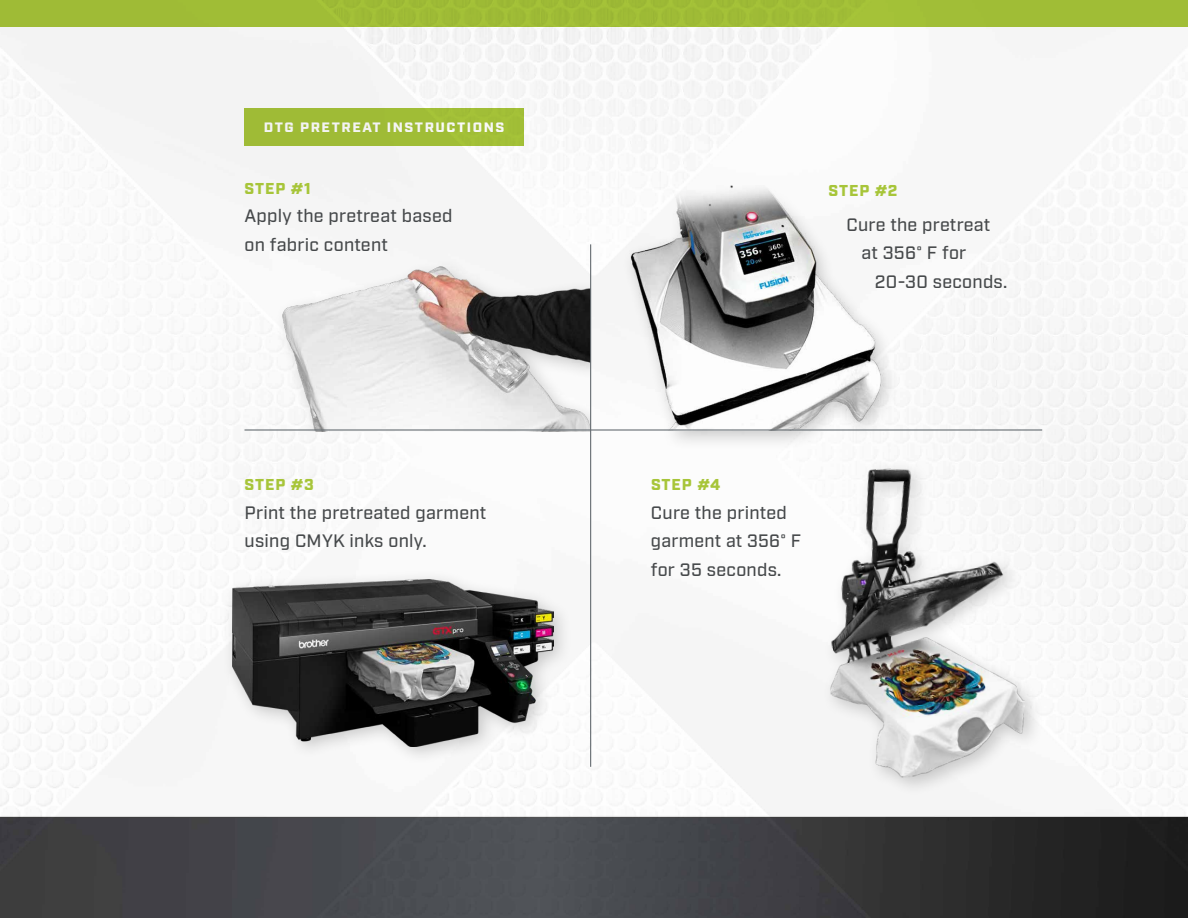
<style>
.page{position:relative;width:1188px;height:918px;background:#fff}
.page>*{position:absolute;margin:0;border:0;box-sizing:border-box;transform-origin:0 0}
.t1{font:500 18px/28.5px "Industry";letter-spacing:.015em;color:#46494b}
.t2{font:900 15.75px "Industry";letter-spacing:.06em;color:#a7c539}
.t3{font:900 13.65px "Industry";letter-spacing:.11em;color:#fff;scale:1.05 1}
</style>
<div class="page">
<img style="left:0;top:27px;width:1188px;height:891px">
<img style="left:231px;top:248px;width:359px;height:183px">
<div style="left:245px;top:108px;width:279px;height:37px;background:#9fbb36"></div>
<div style="left:622px;top:178px;width:278px;height:273px;background:#000;opacity:.2"></div>
<img style="left:627px;top:186px;width:258px;height:243px">
<hr style="left:245px;top:429px;width:797px;height:2px;background:#666d72">
<hr style="left:590px;top:244px;width:1px;height:523px;background:#666d72">
<div style="left:821px;top:460px;width:223px;height:336px;background:#f7f7f7"></div>
<img style="left:815px;top:460px;width:214px;height:322px">
<div style="left:0;top:0;width:1188px;height:27px;background:#a0bd36"></div>
<div style="left:222px;top:569px;width:351px;height:197px;background:#f7f7f7"></div>
<img style="left:233px;top:579px;width:320px;height:167px">
<p class="t3" style="left:264px;top:119px;width:231px">DTG PRETREAT INSTRUCTIONS</p>
<p class="t2" style="left:245px;top:179px;width:68px">STEP #1</p>
<p class="t1" style="left:245px;top:203px;width:210px">Apply the pretreat based on fabric content</p>
<p class="t2" style="left:245px;top:475px;width:71px">STEP #3</p>
<p class="t1" style="left:245px;top:499px;width:243px">Print the pretreated garment using CMYK inks only.</p>
<p class="t2" style="left:828px;top:181px;width:70px">STEP #2</p>
<p class="t1" style="left:846px;top:211px;width:146px;text-align:center">Cure the pretreat at 356° F for</p>
<p class="t1" style="left:875px;top:268px;width:134px">20-30 seconds.</p>
<p class="t2" style="left:651px;top:475px;width:71px">STEP #4</p>
<p class="t1" style="left:651px;top:499px;width:152px">Cure the printed garment at 356° F for 35 seconds.</p>
</div>
